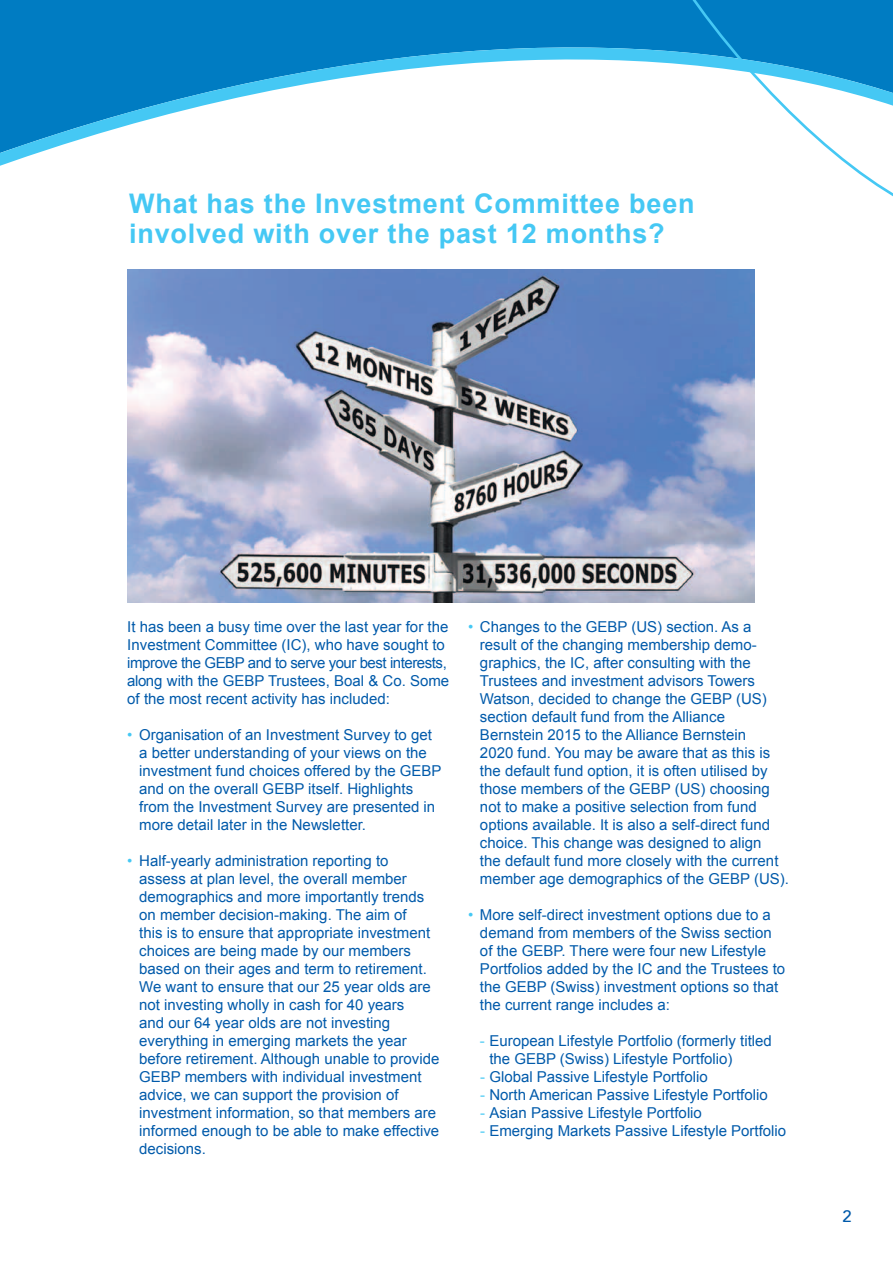
<style>
.page{position:relative;width:893px;height:1263px;background:#fff}
.page>*{position:absolute;margin:0;border:0;box-sizing:border-box;transform-origin:0 0}
.t1{font:700 27px/30px "Arial";letter-spacing:.03em;color:#45c8f4}
.t2{font:500 16.5px "Avenir LT";color:#015aaa}
.t3{font:15px/18px "Arial";color:#015aaa}
.s1{color:#45c8f4}
</style>
<div class="page">
<div style="left:0;top:0;width:656px;height:43px;background:#007cc2"></div>
<svg style="left:656px;top:0;width:237px;height:197px;fill:#007cc2"></svg>
<svg style="left:0;top:43px;width:893px;height:132px"></svg>
<img style="left:128px;top:269px;width:626px;height:333px">
<h1 class="t1" style="left:129px;top:190px;width:567px">What has the Investment Committee been involved with over the past 12 months?</h1>
<p class="t3" style="left:127px;top:618px;width:323px">It has been a busy time over the last year for the Investment Committee (IC), who have sought to improve the GEBP and to serve your best interests, along with the GEBP Trustees, Boal &amp; Co. Some of the most recent activity has included:</p>
<p class="t3" style="left:139px;top:726px;width:304px;text-indent:-12px"><span class="s1">•</span> Organisation of an Investment Survey to get a better understanding of your views on the investment fund choices offered by the GEBP and on the overall GEBP itself. Highlights from the Investment Survey are presented in more detail later in the Newsletter.</p>
<p class="t3" style="left:139px;top:852px;width:302px;text-indent:-12px"><span class="s1">•</span> Half-yearly administration reporting to<br>assess at plan level, the overall member demographics and more importantly trends on member decision-making. The aim of<br>this is to ensure that appropriate investment choices are being made by our members based on their ages and term to retirement.<br>We want to ensure that our 25 year olds are not investing wholly in cash for 40 years<br>and our 64 year olds are not investing everything in emerging markets the year before retirement. Although unable to provide GEBP members with individual investment advice, we can support the provision of investment information, so that members are informed enough to be able to make effective decisions.</p>
<p class="t3" style="left:480px;top:618px;width:311px;text-indent:-12px"><span class="s1">•</span> Changes to the GEBP (US) section. As a result of the changing membership demo&shy;graphics, the IC, after consulting with the Trustees and investment advisors Towers Watson, decided to change the GEBP (US) section default fund from the Alliance Bernstein 2015 to the Alliance Bernstein<br>2020 fund. You may be aware that as this is the default fund option, it is often utilised by those members of the GEBP (US) choosing not to make a positive selection from fund options available. It is also a self-direct fund choice. This change was designed to align<br>the default fund more closely with the current member age demographics of the GEBP (US).</p>
<p class="t3" style="left:480px;top:906px;width:307px;text-indent:-12px"><span class="s1">•</span> More self-direct investment options due to a demand from members of the Swiss section of the GEBP. There were four new Lifestyle Portfolios added by the IC and the Trustees to the GEBP (Swiss) investment options so that the current range includes a:</p>
<p class="t3" style="left:489px;top:1032px;width:284px;text-indent:-9px"><span class="s1">-</span> European Lifestyle Portfolio (formerly titled the GEBP (Swiss) Lifestyle Portfolio)</p>
<p class="t3" style="left:480px;top:1068px;width:229px"><span class="s1">-</span> Global Passive Lifestyle Portfolio</p>
<p class="t3" style="left:480px;top:1086px;width:289px"><span class="s1">-</span> North American Passive Lifestyle Portfolio</p>
<p class="t3" style="left:480px;top:1104px;width:223px"><span class="s1">-</span> Asian Passive Lifestyle Portfolio</p>
<p class="t3" style="left:480px;top:1122px;width:308px"><span class="s1">-</span> Emerging Markets Passive Lifestyle Portfolio</p>
<p class="t2" style="left:843px;top:1207px;width:11px">2</p>
</div>
